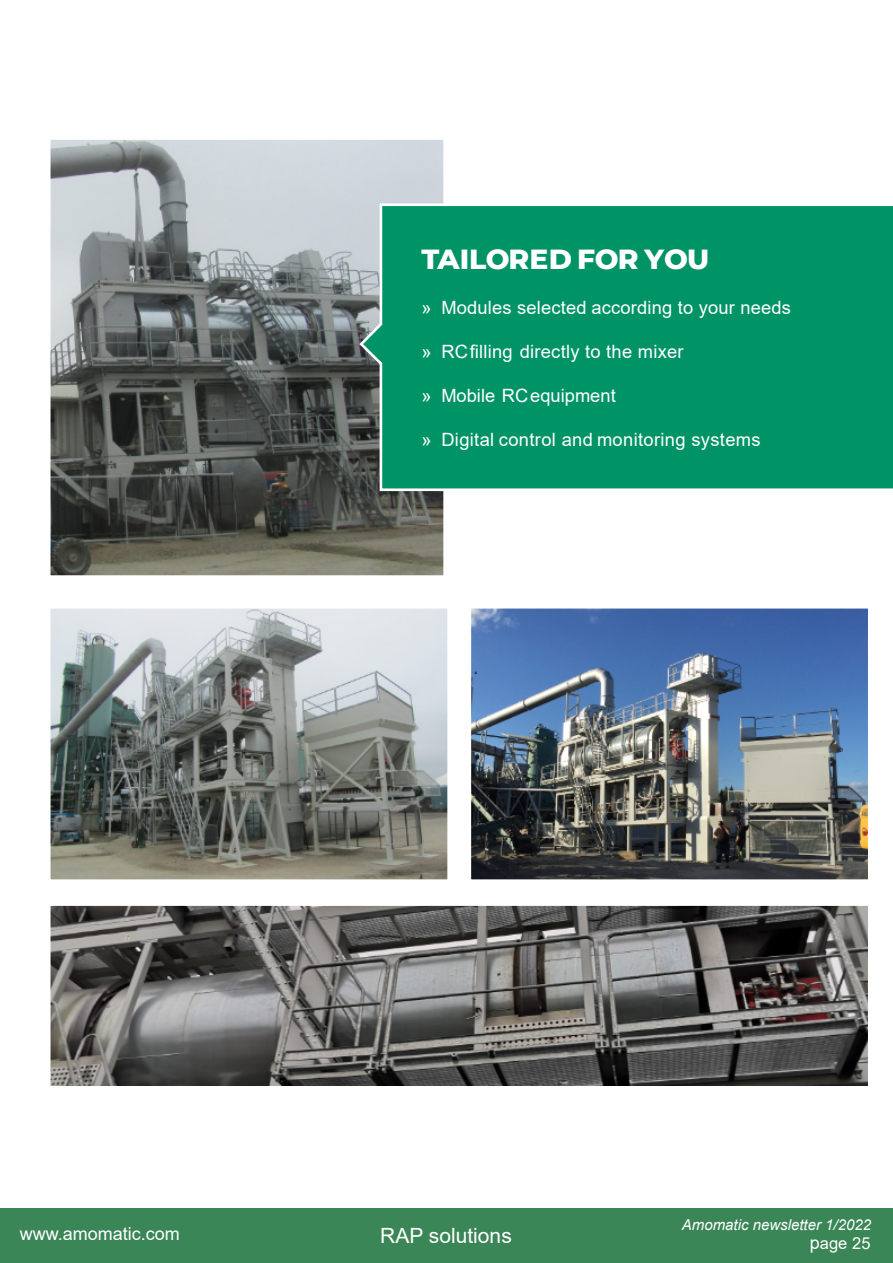
<style>
.page{position:relative;width:893px;height:1263px;background:#fff}
.page>*{position:absolute;margin:0;border:0;box-sizing:border-box;transform-origin:0 0}
.t1{font:800 28.2px "Montserrat";letter-spacing:-.015em;color:#fff}
.t2{font:21px "Arial";color:#fff}
.t3{font:18.3px "Arial";letter-spacing:.015em;color:#fff}
.t4{font:18px "Arial";color:#fff}
.t5{font:16.5px "Arial";color:#fff}
.t6{font:italic 15px "Arial";color:#fff}
.s1{font-size:18px}
</style>
<div class="page">
<div style="left:0;top:1208px;width:893px;height:55px;background:#3a8657"></div>
<img style="left:52px;top:141px;width:390px;height:433px">
<div style="left:48px;top:137px;width:398px;height:441px;border:3px solid #fff"></div>
<svg style="left:358px;top:202px;width:535px;height:290px;background:#0c956b"></svg>
<img style="left:52px;top:609px;width:394px;height:269px">
<div style="left:48px;top:605px;width:402px;height:277px;border:3px solid #fff"></div>
<img style="left:472px;top:609px;width:395px;height:269px">
<div style="left:468px;top:605px;width:403px;height:277px;border:3px solid #fff"></div>
<img style="left:52px;top:907px;width:815px;height:178px">
<div style="left:48px;top:903px;width:823px;height:186px;border:3px solid #fff"></div>
<h1 class="t1" style="left:421px;top:242px;width:289px">TAILORED FOR YOU</h1>
<p class="t3" style="left:421px;top:300px;width:371px">» Modules selected according to your needs</p>
<p class="t3" style="left:421px;top:344px;width:264px">» RCfilling directly to the mixer</p>
<p class="t3" style="left:421px;top:388px;width:196px">» Mobile RCequipment</p>
<p class="t3" style="left:421px;top:432px;width:341px">» Digital control and monitoring systems</p>
<p class="t4" style="left:20px;top:1226px;width:162px">www.amomatic.com</p>
<p class="t2" style="left:380px;top:1228px;width:133px">RAP solutions</p>
<p class="t6" style="left:682px;top:1219px;width:191px">Amomatic newsletter 1/2022</p>
<p class="t5" style="left:810px;top:1236px;width:62px"><span class="s1">p</span>age 25</p>
</div>
